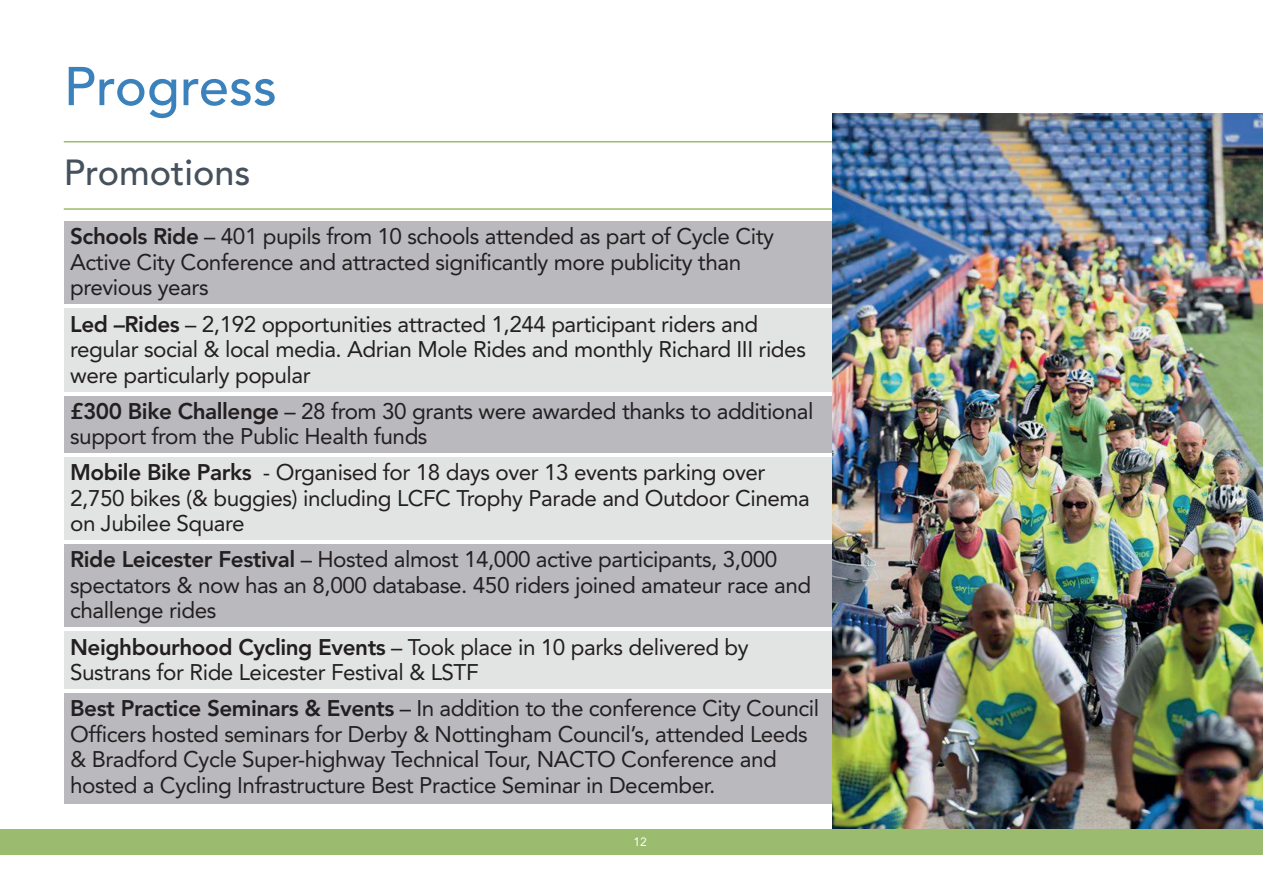
<style>
.page{position:relative;width:1263px;height:893px;background:#fff}
.page>*{position:absolute;margin:0;border:0;box-sizing:border-box;transform-origin:0 0}
.Heading_1{font:500 54px "Avenir LT";color:#3b82bc}
.Heading_1-2{font:500 36px "Avenir LT";color:#45515c}
.t1{font:22.5px/25.5px "Avenir LT";letter-spacing:-.02em;color:#231f20}
.t2{font:12px "Avenir LT";color:#fff}
.s1{font-weight:800}
</style>
<div class="page">
<div style="left:64px;top:221px;width:1135px;height:83px;background:#b9b9be"></div>
<div style="left:64px;top:396px;width:1135px;height:57px;background:#b9b9be"></div>
<div style="left:64px;top:544px;width:1135px;height:83px;background:#b9b9be"></div>
<div style="left:64px;top:308px;width:1135px;height:84px;background:#e2e4e4"></div>
<div style="left:64px;top:457px;width:1135px;height:83px;background:#e2e4e4"></div>
<div style="left:64px;top:631px;width:1135px;height:58px;background:#e2e4e4"></div>
<div style="left:64px;top:693px;width:1135px;height:111px;background:#b9b9be"></div>
<hr style="left:64px;top:141px;width:1135px;height:1px;background:#9bbb6e">
<hr style="left:64px;top:208px;width:1135px;height:2px;background:#9bbb6e">
<img style="left:832px;top:113px;width:431px;height:716px">
<div style="left:0;top:829px;width:1263px;height:26px;background:#9bbb6e"></div>
<p class="Heading_1" style="left:64px;top:55px;width:215px">Progress</p>
<p class="Heading_1-2" style="left:64px;top:152px;width:188px">Promotions</p>
<p class="t1" style="left:70px;top:224px;width:705px"><span class="s1">Schools Ride</span> – 401 pupils from 10 schools attended as part of Cycle City<br>Active City Conference and attracted significantly more publicity than previous years</p>
<p class="t1" style="left:70px;top:311px;width:737px"><span class="s1">Led –Rides</span> – 2,192 opportunities attracted 1,244 participant riders and regular social &amp; local media. Adrian Mole Rides and monthly Richard III rides were particularly popular</p>
<p class="t1" style="left:70px;top:398px;width:745px"><span class="s1">£300 Bike Challenge</span> – 28 from 30 grants were awarded thanks to additional support from the Public Health funds</p>
<p class="t1" style="left:70px;top:460px;width:741px"><span class="s1">Mobile Bike Parks</span> - Organised for 18 days over 13 events parking over<br>2,750 bikes (&amp; buggies) including LCFC Trophy Parade and Outdoor Cinema on Jubilee Square</p>
<p class="t1" style="left:70px;top:547px;width:742px"><span class="s1">Ride Leicester Festival</span> – Hosted almost 14,000 active participants, 3,000 spectators &amp; now has an 8,000 database. 450 riders joined amateur race and challenge rides</p>
<p class="t1" style="left:70px;top:634px;width:680px"><span class="s1">Neighbourhood Cycling Events</span> – Took place in 10 parks delivered by<br>Sustrans for Ride Leicester Festival &amp; LSTF</p>
<p class="t1" style="left:70px;top:696px;width:751px"><span class="s1">Best Practice Seminars &amp; Events</span> – In addition to the conference City Council Officers hosted seminars for Derby &amp; Nottingham Council’s, attended Leeds &amp; Bradford Cycle Super-highway Technical Tour, NACTO Conference and hosted a Cycling Infrastructure Best Practice Seminar in December.</p>
<p class="t2" style="left:633px;top:835px;width:15px">12</p>
</div>
